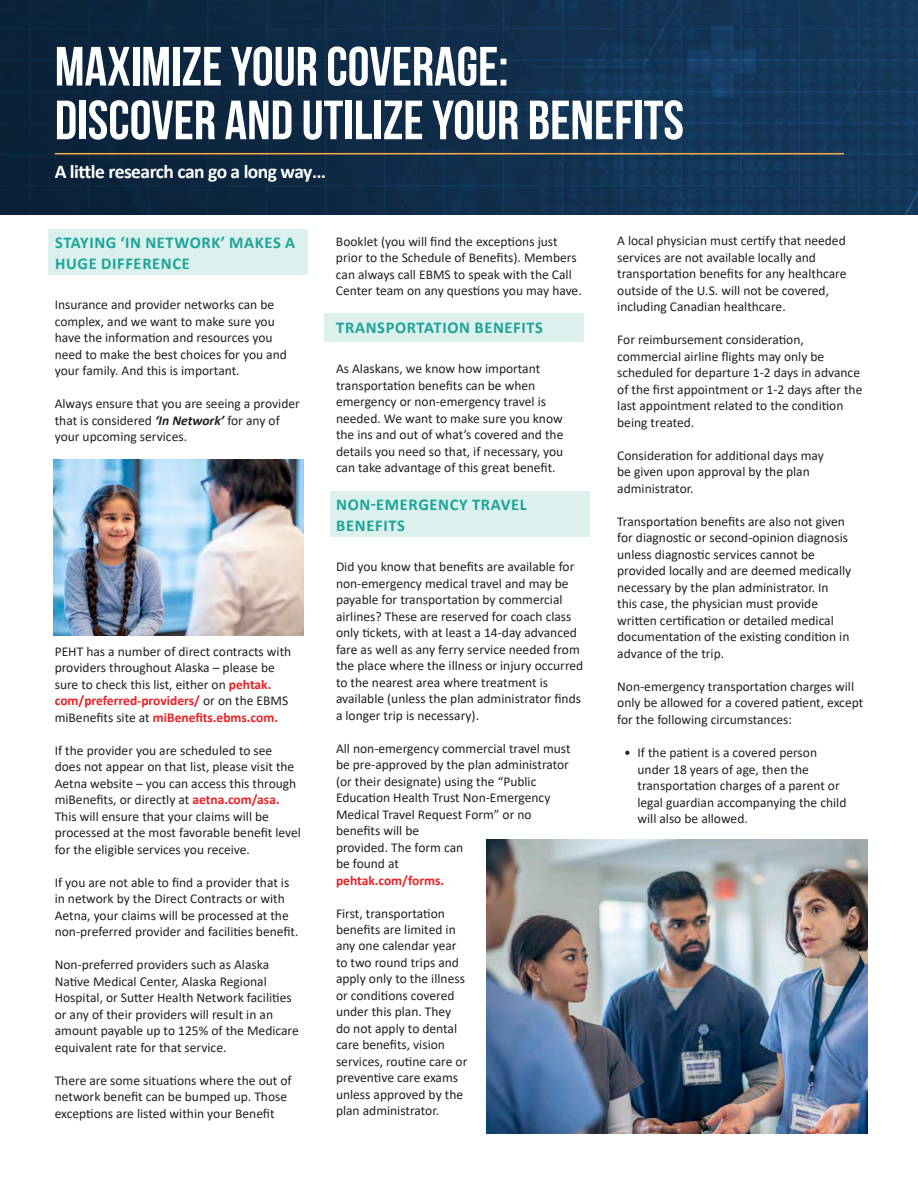
<style>
.page{position:relative;width:918px;height:1188px;background:#fff}
.page>*{position:absolute;margin:0;border:0;box-sizing:border-box;transform-origin:0 0}
.t1{font:700 55.2px/53.7px "Bebas Neue";color:#fff}
.t2{font:700 19.5px "Calibri";letter-spacing:-.025em;color:#fff}
.t3{font:700 16.5px/21px "Calibri";letter-spacing:.04em;color:#1ba49a}
.t4{font:13.5px/16.5px "Calibri";color:#231f20}
.t5{font:700 13.5px "Calibri";color:#ee1f23}
.s1{font-weight:700;font-style:italic}
.s2{font-weight:700;color:#ee1f23}
</style>
<div class="page">
<div style="left:330px;top:491px;width:259px;height:46px;background:#dcf0ed"></div>
<div style="left:324px;top:313px;width:260px;height:29px;background:#dcf0ed"></div>
<div style="left:49px;top:229px;width:259px;height:46px;background:#dcf0ed"></div>
<img style="left:1px;top:0;width:917px;height:20px">
<img style="left:0;top:0;width:1px;height:20px">
<img style="left:0;top:20px;width:918px;height:195px">
<hr style="left:55px;top:153px;width:789px;height:1px;background:#fbae43">
<img style="left:53px;top:459px;width:251px;height:176px">
<img style="left:487px;top:839px;width:380px;height:295px">
<p class="t1" style="left:55px;top:39px;width:631px">MAXIMIZE YOUR COVERAGE:<br>DISCOVER AND UTILIZE YOUR BENEFITS</p>
<p class="t2" style="left:55px;top:158px;width:273px">A little research can go a long way…</p>
<p class="t3" style="left:55px;top:232px;width:242px">STAYING ‘IN NETWORK’ MAKES A<br>HUGE DIFFERENCE</p>
<p class="t4" style="left:55px;top:296px;width:234px">Insurance and provider networks can be complex, and we want to make sure you have the information and resources you need to make the best choices for you and your family. And this is important.</p>
<p class="t4" style="left:55px;top:395px;width:247px">Always ensure that you are seeing a provider that is considered <span class="s1">‘In Network’</span> for any of your upcoming services.</p>
<p class="t4" style="left:55px;top:643px;width:238px">PEHT has a number of direct contracts with providers throughout Alaska – please be sure to check this list, either on <span class="s2">pehtak. com/preferred-providers/</span> or on the EBMS miBenefits site at <span class="s2">miBenefits.ebms.com.</span></p>
<p class="t4" style="left:55px;top:742px;width:248px">If the provider you are scheduled to see does not appear on that list, please visit the Aetna website – you can access this through miBenefits, or directly at <span class="s2">aetna.com/asa.<br></span>This will ensure that your claims will be processed at the most favorable benefit level for the eligible services you receive.</p>
<p class="t4" style="left:55px;top:874px;width:245px">If you are not able to find a provider that is in network by the Direct Contracts or with Aetna, your claims will be processed at the non-preferred provider and facilities benefit.</p>
<p class="t4" style="left:55px;top:956px;width:246px">Non-preferred providers such as Alaska Native Medical Center, Alaska Regional Hospital, or Sutter Health Network facilities or any of their providers will result in an amount payable up to 125% of the Medicare equivalent rate for that service.</p>
<p class="t4" style="left:55px;top:1072px;width:238px">There are some situations where the out of network benefit can be bumped up. Those exceptions are listed within your Benefit</p>
<p class="t4" style="left:336px;top:232px;width:247px">Booklet (you will find the exceptions just prior to the Schedule of Benefits). Members can always call EBMS to speak with the Call Center team on any questions you may have.</p>
<p class="t3" style="left:336px;top:316px;width:208px">TRANSPORTATION BENEFITS</p>
<p class="t4" style="left:336px;top:360px;width:229px">As Alaskans, we know how important transportation benefits can be when emergency or non-emergency travel is needed. We want to make sure you know the ins and out of what’s covered and the details you need so that, if necessary, you can take advantage of this great benefit.</p>
<p class="t3" style="left:336px;top:493px;width:192px">NON-EMERGENCY TRAVEL<br>BENEFITS</p>
<p class="t4" style="left:336px;top:558px;width:249px">Did you know that benefits are available for non-emergency medical travel and may be payable for transportation by commercial airlines? These are reserved for coach class only tickets, with at least a 14-day advanced fare as well as any ferry service needed from the place where the illness or injury occurred to the nearest area where treatment is available (unless the plan administrator finds a longer trip is necessary).</p>
<p class="t4" style="left:336px;top:739px;width:236px">All non-emergency commercial travel must be pre-approved by the plan administrator (or their designate) using the “Public Education Health Trust Non-Emergency Medical Travel Request Form” or no</p>
<p class="t4" style="left:336px;top:822px;width:129px">benefits will be provided. The form can be found at</p>
<p class="t5" style="left:336px;top:870px;width:110px">pehtak.com/forms.</p>
<p class="t4" style="left:336px;top:904px;width:133px">First, transportation benefits are limited in any one calendar year to two round trips and apply only to the illness or conditions covered under this plan. They do not apply to dental care benefits, vision services, routine care or preventive care exams unless approved by the plan administrator.</p>
<p class="t4" style="left:617px;top:232px;width:231px">A local physician must certify that needed services are not available locally and transportation benefits for any healthcare outside of the U.S. will not be covered, including Canadian healthcare.</p>
<p class="t4" style="left:617px;top:331px;width:247px">For reimbursement consideration, commercial airline flights may only be scheduled for departure 1-2 days in advance of the first appointment or 1-2 days after the last appointment related to the condition being treated.</p>
<p class="t4" style="left:617px;top:447px;width:208px">Consideration for additional days may be given upon approval by the plan administrator.</p>
<p class="t4" style="left:617px;top:513px;width:236px">Transportation benefits are also not given for diagnostic or second-opinion diagnosis unless diagnostic services cannot be provided locally and are deemed medically necessary by the plan administrator. In this case, the physician must provide written certification or detailed medical documentation of the existing condition in advance of the trip.</p>
<p class="t4" style="left:617px;top:678px;width:248px">Non-emergency transportation charges will only be allowed for a covered patient, except for the following circumstances:</p>
<p class="t4" style="left:638px;top:744px;width:211px;text-indent:-14px">• If the patient is a covered person under 18 years of age, then the transportation charges of a parent or legal guardian accompanying the child will also be allowed.</p>
</div>
